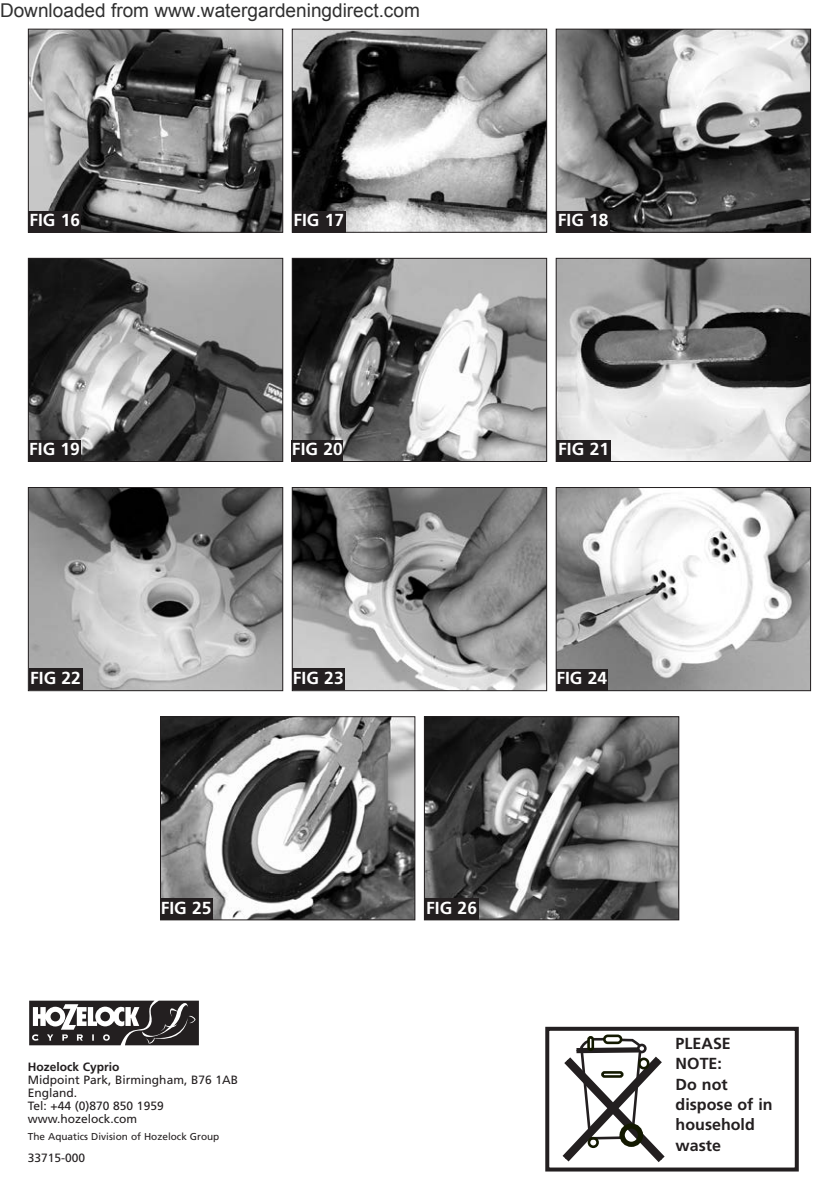
<style>
.page{position:relative;width:840px;height:1191px;background:#fff}
.page>*{position:absolute;margin:0;border:0;box-sizing:border-box;transform-origin:0 0}
.t1{font:19px "Arial";color:#303030}
.t2{font:700 17.4px "Frutiger";color:#fff}
.t3{font:700 16px/20.4px "Frutiger";color:#231f20}
.t4{font:12px/13px "Frutiger";color:#231f20}
.t5{font:700 12px "Frutiger";color:#231f20}
.t6{font:10px "Frutiger";color:#231f20}
</style>
<div class="page">
<img style="left:30px;top:31px;width:251px;height:200px">
<div style="left:28px;top:29px;width:255px;height:204px;border:1px solid #231f20"></div>
<img style="left:293px;top:31px;width:252px;height:200px">
<div style="left:291px;top:29px;width:256px;height:204px;border:1px solid #231f20"></div>
<img style="left:557px;top:31px;width:251px;height:200px">
<div style="left:555px;top:29px;width:255px;height:204px;border:1px solid #231f20"></div>
<img style="left:30px;top:260px;width:251px;height:200px">
<div style="left:28px;top:258px;width:255px;height:204px;border:1px solid #231f20"></div>
<img style="left:293px;top:260px;width:252px;height:200px">
<div style="left:291px;top:258px;width:256px;height:204px;border:1px solid #231f20"></div>
<img style="left:557px;top:260px;width:251px;height:200px">
<div style="left:555px;top:258px;width:255px;height:204px;border:1px solid #231f20"></div>
<img style="left:30px;top:489px;width:251px;height:200px">
<div style="left:28px;top:487px;width:255px;height:204px;border:1px solid #231f20"></div>
<img style="left:293px;top:489px;width:252px;height:200px">
<div style="left:291px;top:487px;width:256px;height:204px;border:1px solid #231f20"></div>
<img style="left:557px;top:489px;width:251px;height:200px">
<div style="left:555px;top:487px;width:255px;height:204px;border:1px solid #231f20"></div>
<img style="left:162px;top:718px;width:251px;height:200px">
<div style="left:160px;top:716px;width:255px;height:204px;border:1px solid #231f20"></div>
<img style="left:425px;top:718px;width:252px;height:200px">
<div style="left:423px;top:716px;width:256px;height:204px;border:1px solid #231f20"></div>
<div style="left:29px;top:211px;width:52px;height:21px;background:#231f20"></div>
<div style="left:292px;top:211px;width:53px;height:21px;background:#231f20"></div>
<div style="left:556px;top:211px;width:53px;height:21px;background:#231f20"></div>
<div style="left:28px;top:440px;width:53px;height:21px;background:#231f20"></div>
<div style="left:291px;top:440px;width:52px;height:21px;background:#231f20"></div>
<div style="left:556px;top:440px;width:54px;height:21px;background:#231f20"></div>
<div style="left:556px;top:669px;width:51px;height:21px;background:#231f20"></div>
<div style="left:29px;top:669px;width:53px;height:21px;background:#231f20"></div>
<div style="left:292px;top:669px;width:52px;height:21px;background:#231f20"></div>
<div style="left:160px;top:898px;width:52px;height:21px;background:#231f20"></div>
<div style="left:424px;top:898px;width:54px;height:21px;background:#231f20"></div>
<div style="left:28px;top:999px;width:171px;height:48px;background:#b6b5b5"></div>
<svg style="left:29px;top:999px;width:170px;height:46px;background:#625f60"></svg>
<svg style="left:562px;top:1034px;width:102px;height:128px"></svg>
<div style="left:638px;top:1045px;width:7px;height:7px;background:#fff;border-radius:50%"></div>
<div style="left:636px;top:1043px;width:10px;height:10px;border:3px solid #231f20;border-radius:50%"></div>
<div style="left:545px;top:1026px;width:253px;height:145px;border:4px solid #231f20"></div>
<h1 class="t1" style="left:0;top:-2px;width:421px">Downloaded from www.watergardeningdirect.com</h1>
<h2 class="t2" style="left:29px;top:213px;width:52px">FIG 16</h2>
<h2 class="t2" style="left:293px;top:213px;width:52px">FIG 17</h2>
<h2 class="t2" style="left:557px;top:213px;width:52px">FIG 18</h2>
<h2 class="t2" style="left:29px;top:442px;width:52px">FIG 19</h2>
<h2 class="t2" style="left:292px;top:442px;width:52px">FIG 20</h2>
<h2 class="t2" style="left:558px;top:442px;width:52px">FIG 21</h2>
<h2 class="t2" style="left:30px;top:671px;width:52px">FIG 22</h2>
<h2 class="t2" style="left:293px;top:671px;width:52px">FIG 23</h2>
<h2 class="t2" style="left:556px;top:671px;width:52px">FIG 24</h2>
<h2 class="t2" style="left:161px;top:900px;width:52px">FIG 25</h2>
<h2 class="t2" style="left:426px;top:900px;width:52px">FIG 26</h2>
<p class="t5" style="left:28px;top:1062px;width:93px">Hozelock Cyprio</p>
<p class="t4" style="left:28px;top:1074px;width:212px">Midpoint Park, Birmingham, B76 1AB<br>England.<br>Tel: +44 (0)870 850 1959 www.hozelock.com</p>
<p class="t6" style="left:28px;top:1132px;width:193px">The Aquatics Division of Hozelock Group</p>
<p class="t4" style="left:28px;top:1152px;width:59px">33715-000</p>
<h3 class="t3" style="left:675px;top:1034px;width:98px">PLEASE<br>NOTE:<br>Do not dispose of in household waste</h3>
</div>
